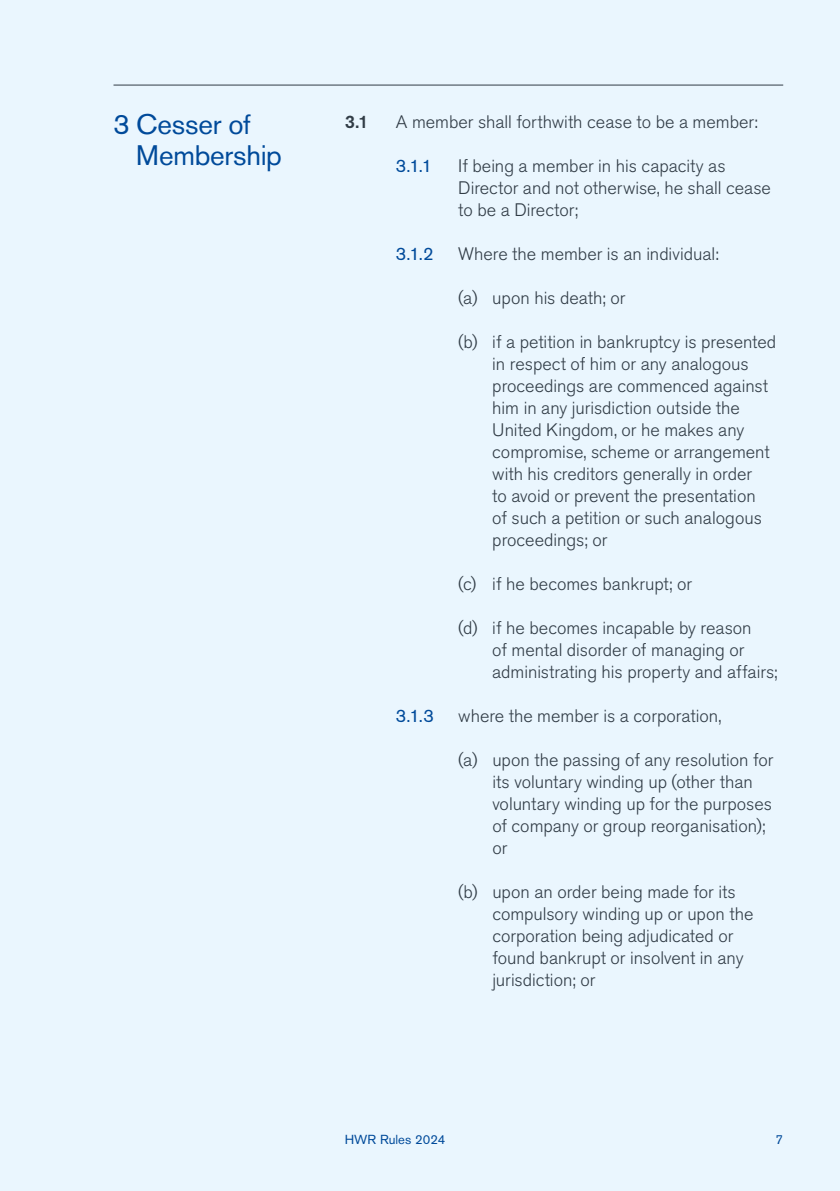
<style>
.page{position:relative;width:840px;height:1191px;background:#fff}
.page>*{position:absolute;margin:0;border:0;box-sizing:border-box;transform-origin:0 0}
.t1{font:28px/31px "Akzidenz Grotesk BE";letter-spacing:-.01em;color:#004a9a}
.t2{font:300 18px/22px "Akzidenz Grotesk BE";color:#313c46}
.t3{font:18px "Akzidenz Grotesk BE";color:#004a9a}
.t4{font:500 18px "Akzidenz Grotesk BE";color:#313c46}
.t5{font:13px "Akzidenz Grotesk BE";color:#004a9a}
</style>
<div class="page">
<div style="left:0;top:0;width:839px;height:1191px;background:#eaf6fe"></div>
<hr style="left:113px;top:85px;width:669px;height:1px;background:#313c46">
<h1 class="t1" style="left:136px;top:109px;width:147px;text-indent:-23px">3 Cesser of<br>Membership</h1>
<p class="t4" style="left:344px;top:110px;width:25px">3.1</p>
<p class="t2" style="left:395px;top:111px;width:363px">A member shall forthwith cease to be a member:</p>
<p class="t3" style="left:395px;top:155px;width:38px">3.1.1</p>
<p class="t2" style="left:458px;top:155px;width:314px">If being a member in his capacity as<br>Director and not otherwise, he shall cease to be a Director;</p>
<p class="t3" style="left:395px;top:243px;width:39px">3.1.2</p>
<p class="t2" style="left:458px;top:243px;width:262px">Where the member is an individual:</p>
<p class="t2" style="left:458px;top:287px;width:168px">(a) upon his death; or</p>
<p class="t2" style="left:492px;top:331px;width:285px;text-indent:-34px">(b) if a petition in bankruptcy is presented in respect of him or any analogous proceedings are commenced against him in any jurisdiction outside the United Kingdom, or he makes any compromise, scheme or arrangement with his creditors generally in order<br>to avoid or prevent the presentation<br>of such a petition or such analogous proceedings; or</p>
<p class="t2" style="left:458px;top:573px;width:235px">(c) if he becomes bankrupt; or</p>
<p class="t2" style="left:492px;top:617px;width:287px;text-indent:-34px">(d) if he becomes incapable by reason<br>of mental disorder of managing or administrating his property and affairs;</p>
<p class="t3" style="left:395px;top:705px;width:39px">3.1.3</p>
<p class="t2" style="left:458px;top:705px;width:264px">where the member is a corporation,</p>
<p class="t2" style="left:492px;top:749px;width:282px;text-indent:-34px">(a) upon the passing of any resolution for its voluntary winding up (other than voluntary winding up for the purposes of company or group reorganisation); or</p>
<p class="t2" style="left:492px;top:881px;width:262px;text-indent:-34px">(b) upon an order being made for its compulsory winding up or upon the corporation being adjudicated or found bankrupt or insolvent in any jurisdiction; or</p>
<p class="t5" style="left:344px;top:1131px;width:102px">HWR Rules 2024</p>
<p class="t5" style="left:775px;top:1131px;width:9px">7</p>
</div>
